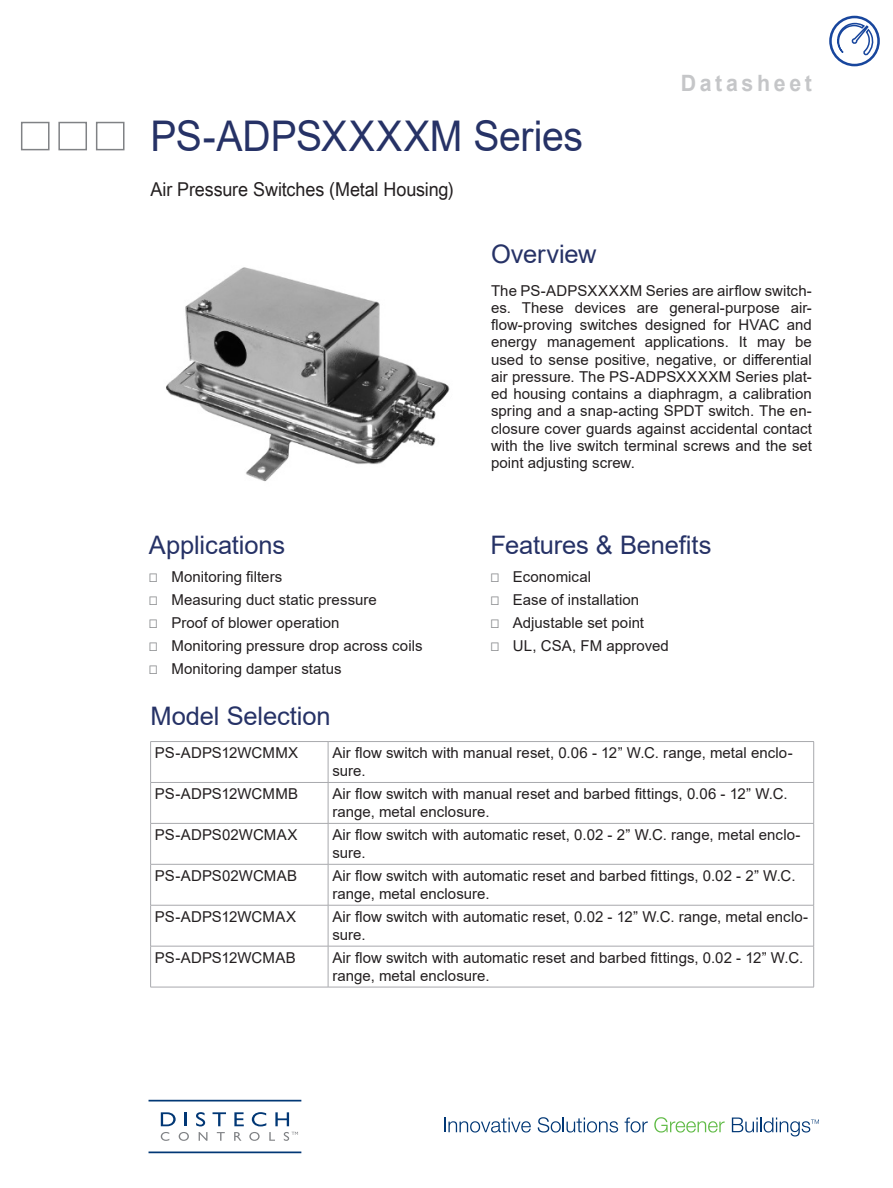
<style>
.page{position:relative;width:893px;height:1188px;background:#fff}
.page>*{position:absolute;margin:0;border:0;box-sizing:border-box;transform-origin:0 0}
.Title_-_Product_Name{font:42.3px "Arial";letter-spacing:-.005em;color:#263266;scale:.93 1}
.Heading_1{font:25.5px "Arial";letter-spacing:-.005em;color:#263266}
.Title_-_Document_Typ{font:700 22.5px "Arial";letter-spacing:.17em;color:#c5c6c8;scale:.95 1}
.Title_-_Product_Desc{font:19.05px "Arial Unicode MS";letter-spacing:-.01em;color:#231f20;scale:.94 1}
.Body_Text{font:15px/17.2px "Arial";letter-spacing:.005em;color:#231f20;text-align:justify}
.Table_Cell_LT{font:15px/18px "Arial";color:#231f20}
.s1{font-family:"Arial Unicode MS";color:#808285}
</style>
<div class="page">
<img style="left:166px;top:267px;width:284px;height:215px">
<div style="left:96px;top:122px;width:28px;height:28px;border:2px solid #808285"></div>
<div style="left:58px;top:122px;width:29px;height:28px;border:2px solid #808285"></div>
<div style="left:21px;top:122px;width:29px;height:28px;border:2px solid #808285"></div>
<hr style="left:149px;top:1152px;width:152px;height:1px;background:#013775">
<hr style="left:149px;top:1100px;width:152px;height:2px;background:#013775">
<svg style="left:161px;top:1112px;width:15px;height:14px"></svg>
<svg style="left:185px;top:1112px;width:2px;height:14px"></svg>
<svg style="left:196px;top:1112px;width:9px;height:14px"></svg>
<svg style="left:213px;top:1112px;width:13px;height:14px"></svg>
<svg style="left:234px;top:1112px;width:10px;height:14px"></svg>
<svg style="left:252px;top:1112px;width:14px;height:14px"></svg>
<svg style="left:275px;top:1112px;width:14px;height:14px"></svg>
<svg style="left:161px;top:1132px;width:8px;height:9px"></svg>
<svg style="left:179px;top:1132px;width:10px;height:9px"></svg>
<svg style="left:199px;top:1132px;width:8px;height:9px"></svg>
<svg style="left:217px;top:1132px;width:8px;height:9px"></svg>
<svg style="left:234px;top:1132px;width:8px;height:9px"></svg>
<svg style="left:249px;top:1132px;width:11px;height:9px"></svg>
<svg style="left:269px;top:1132px;width:6px;height:9px"></svg>
<svg style="left:284px;top:1132px;width:14px;height:9px"></svg>
<svg style="left:444px;top:1118px;width:87px;height:15px"></svg>
<svg style="left:538px;top:1117px;width:80px;height:16px"></svg>
<svg style="left:625px;top:1118px;width:23px;height:15px"></svg>
<svg style="left:654px;top:1117px;width:71px;height:16px"></svg>
<svg style="left:732px;top:1118px;width:87px;height:18px"></svg>
<div style="left:829px;top:16px;width:51px;height:50px;border:3px solid #18469d;border-radius:50%"></div>
<svg style="left:836px;top:22px;width:39px;height:44px"></svg>
<hr style="left:150px;top:741px;width:178px;height:1px;background:#a8a9ad">
<hr style="left:150px;top:742px;width:1px;height:40px;background:#a8a9ad">
<hr style="left:328px;top:741px;width:486px;height:1px;background:#a8a9ad">
<hr style="left:328px;top:742px;width:1px;height:40px;background:#a8a9ad">
<hr style="left:813px;top:742px;width:1px;height:40px;background:#a8a9ad">
<hr style="left:150px;top:782px;width:178px;height:1px;background:#a8a9ad">
<hr style="left:150px;top:783px;width:1px;height:40px;background:#a8a9ad">
<hr style="left:328px;top:782px;width:486px;height:1px;background:#a8a9ad">
<hr style="left:328px;top:783px;width:1px;height:40px;background:#a8a9ad">
<hr style="left:813px;top:783px;width:1px;height:40px;background:#a8a9ad">
<hr style="left:150px;top:823px;width:178px;height:1px;background:#a8a9ad">
<hr style="left:150px;top:824px;width:1px;height:40px;background:#a8a9ad">
<hr style="left:328px;top:823px;width:486px;height:1px;background:#a8a9ad">
<hr style="left:328px;top:824px;width:1px;height:40px;background:#a8a9ad">
<hr style="left:813px;top:824px;width:1px;height:40px;background:#a8a9ad">
<hr style="left:150px;top:864px;width:178px;height:1px;background:#a8a9ad">
<hr style="left:150px;top:864px;width:1px;height:41px;background:#a8a9ad">
<hr style="left:328px;top:864px;width:486px;height:1px;background:#a8a9ad">
<hr style="left:328px;top:864px;width:1px;height:41px;background:#a8a9ad">
<hr style="left:813px;top:864px;width:1px;height:41px;background:#a8a9ad">
<hr style="left:150px;top:905px;width:178px;height:1px;background:#a8a9ad">
<hr style="left:150px;top:905px;width:1px;height:41px;background:#a8a9ad">
<hr style="left:328px;top:905px;width:486px;height:1px;background:#a8a9ad">
<hr style="left:328px;top:905px;width:1px;height:41px;background:#a8a9ad">
<hr style="left:813px;top:905px;width:1px;height:41px;background:#a8a9ad">
<hr style="left:150px;top:946px;width:178px;height:1px;background:#a8a9ad">
<hr style="left:150px;top:946px;width:1px;height:41px;background:#a8a9ad">
<hr style="left:328px;top:946px;width:486px;height:1px;background:#a8a9ad">
<hr style="left:328px;top:946px;width:1px;height:41px;background:#a8a9ad">
<hr style="left:813px;top:946px;width:1px;height:41px;background:#a8a9ad">
<hr style="left:150px;top:987px;width:178px;height:1px;background:#a8a9ad">
<hr style="left:328px;top:987px;width:486px;height:1px;background:#a8a9ad">
<p class="Title_-_Product_Name" style="left:150px;top:107px;width:467px">PS-ADPSXXXXM Series</p>
<p class="Title_-_Product_Desc" style="left:150px;top:175px;width:324px">Air Pressure Switches (Metal Housing)</p>
<p class="Title_-_Document_Typ" style="left:681px;top:68px;width:140px">Datasheet</p>
<p class="Heading_1" style="left:149px;top:528px;width:138px">Applications</p>
<p class="Body_Text" style="left:149px;top:568px;width:135px"><span class="s1">⎕</span> Monitoring filters</p>
<p class="Body_Text" style="left:149px;top:591px;width:229px"><span class="s1">⎕</span> Measuring duct static pressure</p>
<p class="Body_Text" style="left:149px;top:614px;width:192px"><span class="s1">⎕</span> Proof of blower operation</p>
<p class="Body_Text" style="left:149px;top:637px;width:275px"><span class="s1">⎕</span> Monitoring pressure drop across coils</p>
<p class="Body_Text" style="left:149px;top:660px;width:194px"><span class="s1">⎕</span> Monitoring damper status</p>
<p class="Heading_1" style="left:150px;top:698px;width:182px">Model Selection</p>
<p class="Heading_1" style="left:491px;top:237px;width:107px">Overview</p>
<p class="Body_Text" style="left:491px;top:282px;width:322px">The PS-ADPSXXXXM Series are airflow switch&shy;es. These devices are general-purpose air&shy;flow-proving switches designed for HVAC and energy management applications. It may be used to sense positive, negative, or differential air pressure. The PS-ADPSXXXXM Series plat&shy;ed housing contains a diaphragm, a calibration spring and a snap-acting SPDT switch. The en&shy;closure cover guards against accidental contact with the live switch terminal screws and the set point adjusting screw.</p>
<p class="Heading_1" style="left:490px;top:528px;width:223px">Features &amp; Benefits</p>
<p class="Body_Text" style="left:490px;top:568px;width:102px"><span class="s1">⎕</span> Economical</p>
<p class="Body_Text" style="left:490px;top:591px;width:150px"><span class="s1">⎕</span> Ease of installation</p>
<p class="Body_Text" style="left:490px;top:614px;width:155px"><span class="s1">⎕</span> Adjustable set point</p>
<p class="Body_Text" style="left:490px;top:637px;width:180px"><span class="s1">⎕</span> UL, CSA, FM approved</p>
<p class="Body_Text" style="left:155px;top:744px;width:145px">PS-ADPS12WCMMX</p>
<p class="Table_Cell_LT" style="left:332px;top:744px;width:462px">Air flow switch with manual reset, 0.06 - 12” W.C. range, metal enclo&shy;sure.</p>
<p class="Body_Text" style="left:155px;top:785px;width:145px">PS-ADPS12WCMMB</p>
<p class="Table_Cell_LT" style="left:332px;top:785px;width:457px">Air flow switch with manual reset and barbed fittings, 0.06 - 12” W.C. range, metal enclosure.</p>
<p class="Body_Text" style="left:155px;top:826px;width:144px">PS-ADPS02WCMAX</p>
<p class="Table_Cell_LT" style="left:332px;top:826px;width:470px">Air flow switch with automatic reset, 0.02 - 2” W.C. range, metal enclo&shy;sure.</p>
<p class="Body_Text" style="left:155px;top:867px;width:144px">PS-ADPS02WCMAB</p>
<p class="Table_Cell_LT" style="left:332px;top:867px;width:465px">Air flow switch with automatic reset and barbed fittings, 0.02 - 2” W.C. range, metal enclosure.</p>
<p class="Body_Text" style="left:155px;top:908px;width:143px">PS-ADPS12WCMAX</p>
<p class="Table_Cell_LT" style="left:332px;top:908px;width:477px">Air flow switch with automatic reset, 0.02 - 12” W.C. range, metal enclo&shy;sure.</p>
<p class="Body_Text" style="left:155px;top:949px;width:142px">PS-ADPS12WCMAB</p>
<p class="Table_Cell_LT" style="left:332px;top:949px;width:472px">Air flow switch with automatic reset and barbed fittings, 0.02 - 12” W.C. range, metal enclosure.</p>
</div>
